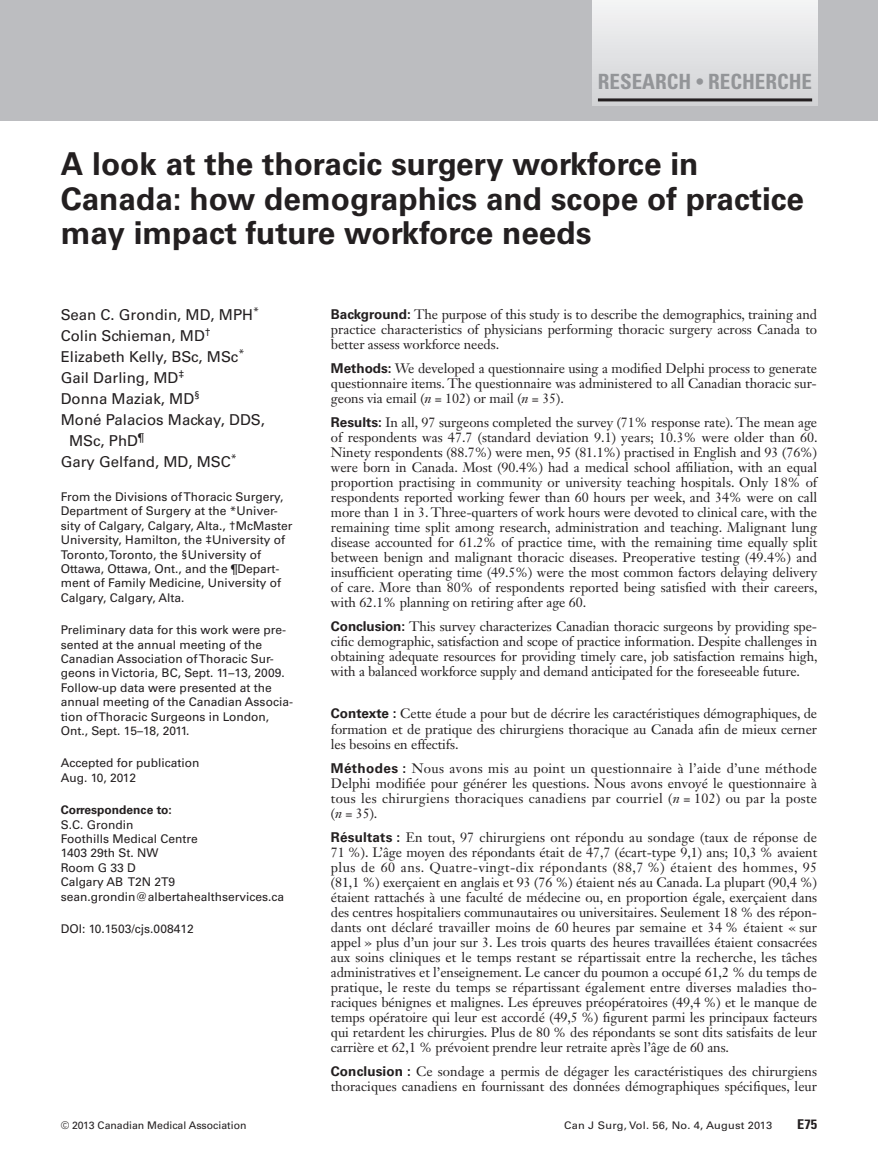
<style>
.page{position:relative;width:878px;height:1175px;background:#fff}
.page>*{position:absolute;margin:0;border:0;box-sizing:border-box;transform-origin:0 0}
.t1{font:700 31.5px/34.5px "Univers LT Std";color:#231f20}
.t2{font:700 condensed 21px "Univers LT Std";color:#939598}
.t3{font:15px "Univers LT Std";color:#231f20}
.t4{font:13.5px/15px "Janson Text LT Std";letter-spacing:-.005em;color:#231f20;text-align:justify}
.t5{font:700 condensed 13.5px "Univers LT Std";color:#231f20;scale:1.05 1}
.t6{font:12px/14.4px "Univers LT Std";color:#231f20}
.t7{font:700 12px "Univers LT Std";color:#231f20}
.t8{font:10.5px "Univers LT Std";color:#231f20}
.t9{font:10.5px "Univers LT Std";color:#231f20;scale:1.05 1}
.s1{font-size:18px}
.s2{font-family:"Univers LT Std";font-weight:700}
.s3{font-style:italic}
</style>
<div class="page">
<div style="left:0;top:0;width:878px;height:120px;background:#bcbdc0"></div>
<div style="left:593px;top:0;width:224px;height:106px;background:linear-gradient(to bottom,#f4f4f5,#d1d2d5)"></div>
<hr style="left:598px;top:98px;width:214px;height:3px;background:#231f20">
<h2 class="t2" style="left:598px;top:74px;width:216px">RESEARCH <span class="s1">•</span> RECHERCHE</h2>
<h1 class="t1" style="left:61px;top:149px;width:744px">A look at the thoracic surgery workforce in<br>Canada: how demographics and scope of practice may impact future workforce needs</h1>
<p class="t3" style="left:61px;top:309px;width:200px">Sean C. Grondin, MD, MPH<sup>*</sup></p>
<p class="t3" style="left:61px;top:330px;width:151px">Colin Schieman, MD<sup>†</sup></p>
<p class="t3" style="left:61px;top:351px;width:185px">Elizabeth Kelly, BSc, MSc<sup>*</sup></p>
<p class="t3" style="left:61px;top:372px;width:125px">Gail Darling, MD<sup>‡</sup></p>
<p class="t3" style="left:61px;top:393px;width:141px">Donna Maziak, MD<sup>§</sup></p>
<p class="t3" style="left:61px;top:414px;width:206px">Moné Palacios Mackay, DDS,</p>
<p class="t3" style="left:69px;top:435px;width:76px">MSc, PhD<sup>¶</sup></p>
<p class="t3" style="left:61px;top:456px;width:178px">Gary Gelfand, MD, MSC<sup>*</sup></p>
<p class="t6" style="left:61px;top:490px;width:233px">From the Divisions ofThoracic Surgery, Department of Surgery at the *Univer&shy;sity of Calgary, Calgary, Alta., †McMaster University, Hamilton, the ‡University of Toronto,Toronto, the §University of Ottawa, Ottawa, Ont., and the ¶Depart&shy;ment of Family Medicine, University of Calgary, Calgary, Alta.</p>
<p class="t6" style="left:61px;top:624px;width:234px">Preliminary data for this work were pre&shy;sented at the annual meeting of the Canadian Association ofThoracic Sur&shy;geons in Victoria, BC, Sept. 11–13, 2009.<br>Follow-up data were presented at the annual meeting of the Canadian Associa&shy;tion ofThoracic Surgeons in London, Ont., Sept. 15–18, 2011.</p>
<p class="t6" style="left:61px;top:757px;width:140px">Accepted for publication<br>Aug. 10, 2012</p>
<p class="t7" style="left:61px;top:805px;width:112px">Correspondence to:</p>
<p class="t6" style="left:61px;top:818px;width:225px">S.C. Grondin<br>Foothills Medical Centre<br>1403 29th St. NW<br>Room G 33 D<br>Calgary AB T2N 2T9 sean.grondin@albertahealthservices.ca</p>
<p class="t6" style="left:61px;top:922px;width:134px">DOI: 10.1503/cjs.008412</p>
<p class="t4" style="left:331px;top:308px;width:488px"><span class="s2">Background:</span> The purpose of this study is to describe the demographics, training and practice characteristics of physicians performing thoracic surgery across Canada to better assess workforce needs.</p>
<p class="t4" style="left:331px;top:362px;width:487px"><span class="s2">Methods:</span> We developed a questionnaire using a modified Delphi process to generate questionnaire items. The questionnaire was administered to all Canadian thoracic sur&shy;geons via email (<span class="s3">n</span> = 102) or mail (<span class="s3">n</span> = 35).</p>
<p class="t4" style="left:331px;top:416px;width:488px"><span class="s2">Results:</span> In all, 97 surgeons completed the survey (71% response rate). The mean age of respondents was 47.7 (standard deviation 9.1) years; 10.3% were older than 60.<br>Ninety respondents (88.7%) were men, 95 (81.1%) practised in English and 93 (76%) were born in Canada. Most (90.4%) had a medical school affiliation, with an equal proportion practising in community or university teaching hospitals. Only 18% of respondents reported working fewer than 60 hours per week, and 34% were on call more than 1 in 3. Three-quarters of work hours were devoted to clinical care, with the remaining time split among research, administration and teaching. Malignant lung disease accounted for 61.2% of practice time, with the remaining time equally split between benign and malignant thoracic diseases. Preoperative testing (49.4%) and insufficient operating time (49.5%) were the most common factors delaying delivery of care. More than 80% of respondents reported being satisfied with their careers, with 62.1% planning on retiring after age 60.</p>
<p class="t4" style="left:331px;top:620px;width:488px"><span class="s2">Conclusion:</span> This survey characterizes Canadian thoracic surgeons by providing spe&shy;cific demographic, satisfaction and scope of practice information. Despite challenges in obtaining adequate resources for providing timely care, job satisfaction remains high, with a balanced workforce supply and demand anticipated for the foreseeable future.</p>
<p class="t4" style="left:331px;top:707px;width:487px"><span class="s2">Contexte :</span> Cette étude a pour but de décrire les caractéristiques démographiques, de formation et de pratique des chirurgiens thoracique au Canada afin de mieux cerner les besoins en effectifs.</p>
<p class="t4" style="left:331px;top:761px;width:488px"><span class="s2">Méthodes :</span> Nous avons mis au point un questionnaire à l’aide d’une méthode Delphi modifiée pour générer les questions. Nous avons envoyé le questionnaire à tous les chirurgiens thoraciques canadiens par courriel (<span class="s3">n</span> = 102) ou par la poste (<span class="s3">n</span> = 35).</p>
<p class="t4" style="left:331px;top:830px;width:488px"><span class="s2">Résultats :</span> En tout, 97 chirurgiens ont répondu au sondage (taux de réponse de 71 %). L’âge moyen des répondants était de 47,7 (écart-type 9,1) ans; 10,3 % avaient plus de 60 ans. Quatre-vingt-dix répondants (88,7 %) étaient des hommes, 95 (81,1 %) exerçaient en anglais et 93 (76 %) étaient nés au Canada. La plupart (90,4 %) étaient rattachés à une faculté de médecine ou, en proportion égale, exerçaient dans des centres hospitaliers communautaires ou universitaires. Seulement 18 % des répon&shy;dants ont déclaré travailler moins de 60 heures par semaine et 34 % étaient « sur appel » plus d’un jour sur 3. Les trois quarts des heures travaillées étaient consacrées aux soins cliniques et le temps restant se répartissait entre la recherche, les tâches administratives et l’enseignement. Le cancer du poumon a occupé 61,2 % du temps de pratique, le reste du temps se répartissant également entre diverses maladies tho&shy;raciques bénignes et malignes. Les épreuves préopératoires (49,4 %) et le manque de temps opératoire qui leur est accordé (49,5 %) figurent parmi les principaux facteurs qui retardent les chirurgies. Plus de 80 % des répondants se sont dits satisfaits de leur carrière et 62,1 % prévoient prendre leur retraite après l’âge de 60 ans.</p>
<p class="t4" style="left:331px;top:1064px;width:488px"><span class="s2">Conclusion :</span> Ce sondage a permis de dégager les caractéristiques des chirurgiens thoraciques canadiens en fournissant des données démographiques spécifiques, leur</p>
<p class="t8" style="left:61px;top:1121px;width:187px">© 2013 Canadian Medical Association</p>
<p class="t9" style="left:564px;top:1121px;width:199px">Can J Surg, Vol. 56, No. 4, August 2013</p>
<p class="t5" style="left:797px;top:1119px;width:21px">E75</p>
</div>
